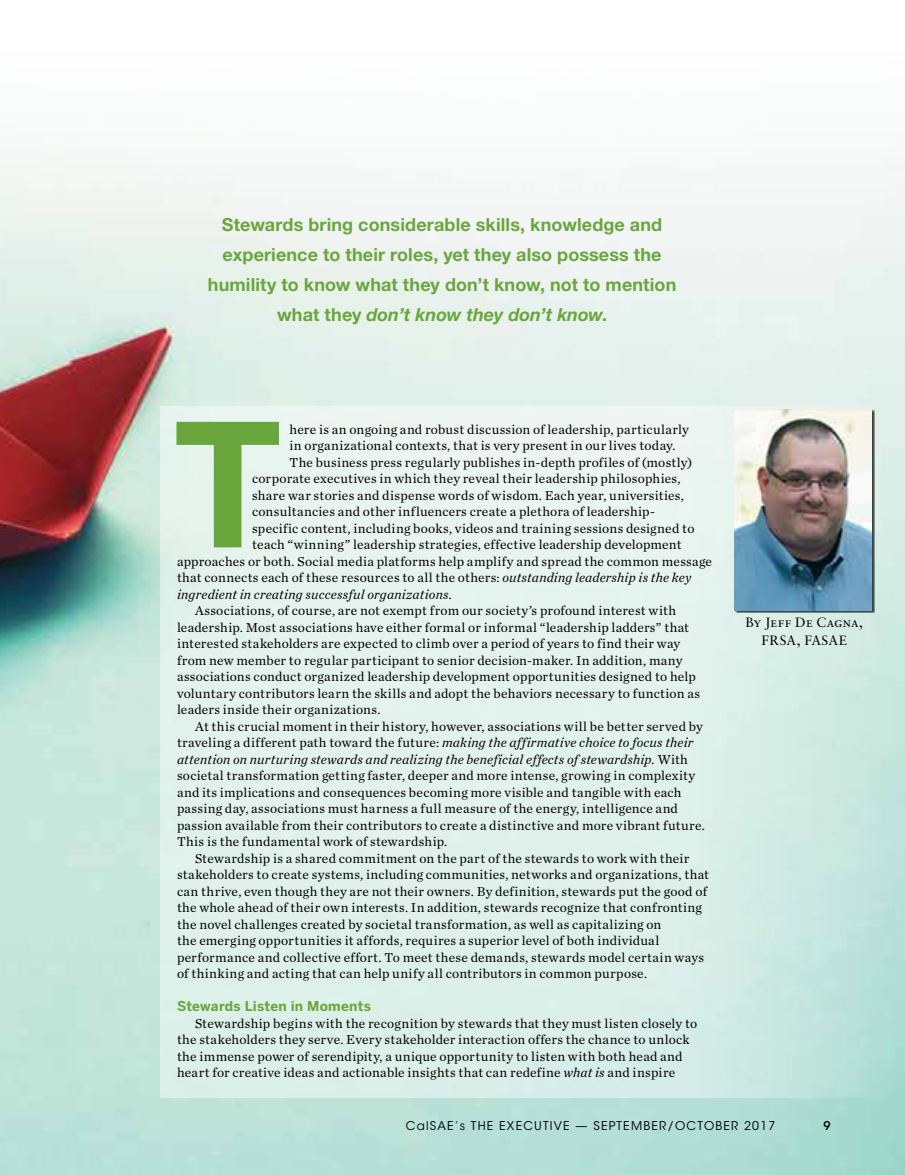
<style>
.page{position:relative;width:905px;height:1175px;background:#fff}
.page>*{position:absolute;margin:0;border:0;box-sizing:border-box;transform-origin:0 0}
.t1{font:700 18px/30px "Helvetica Neue LT Std";letter-spacing:.005em;color:#69a73d;text-align:center}
.t2{font:13.5px/16.5px "Chronicle Text G1";letter-spacing:.02em;color:#000}
.t3{font:italic 13.5px "Chronicle Text G1";letter-spacing:.015em;color:#000}
.t4{font:13.5px/18px "Sabon LT Std";letter-spacing:.02em;color:#000;text-align:center}
.t5{font:700 13.5px "Benton Sans";letter-spacing:.02em;color:#69a73d}
.t6{font:12px "ITC Avant Garde Std";letter-spacing:.1em;color:#000}
.t7{font:500 12px "ITC Avant Garde Std";color:#000}
.s1{font-style:italic}
</style>
<div class="page">
<img style="left:0;top:167px;width:904px;height:1007px">
<svg style="left:160px;top:406px;width:744px;height:692px;background:#ddefea"></svg>
<div style="left:735px;top:409px;width:140px;height:204px;background:#000;opacity:.75"></div>
<img style="left:734px;top:409px;width:137px;height:201px">
<svg style="left:176px;top:422px;width:103px;height:125px;background:#b4d4a6"></svg>
<h1 class="t1" style="left:208px;top:209px;width:470px">Stewards bring considerable skills, knowledge and experience to their roles, yet they also possess the humility to know what they don’t know, not to mention what they <span class="s1">don’t know they don’t know</span>.</h1>
<p class="t2" style="left:289px;top:420px;width:400px">here is an ongoing and robust discussion of leadership, particularly</p>
<p class="t2" style="left:289px;top:437px;width:387px">in organizational contexts, that is very present in our lives today.</p>
<p class="t2" style="left:289px;top:453px;width:404px">The business press regularly publishes in-depth profiles of (mostly)</p>
<p class="t2" style="left:252px;top:469px;width:430px">corporate executives in which they reveal their leadership philosophies,</p>
<p class="t2" style="left:252px;top:486px;width:433px">share war stories and dispense words of wisdom. Each year, universities,</p>
<p class="t2" style="left:252px;top:502px;width:404px">consultancies and other influencers create a plethora of leadership-</p>
<p class="t2" style="left:252px;top:519px;width:444px">specific content, including books, videos and training sessions designed to</p>
<p class="t2" style="left:252px;top:535px;width:431px">teach “winning” leadership strategies, effective leadership development</p>
<p class="t2" style="left:177px;top:552px;width:536px">approaches or both. Social media platforms help amplify and spread the common message</p>
<p class="t2" style="left:177px;top:568px;width:516px">that connects each of these resources to all the others: <span class="s1">outstanding leadership is the key</span></p>
<p class="t3" style="left:177px;top:584px;width:277px">ingredient in creating successful organizations.</p>
<p class="t2" style="left:177px;top:601px;width:524px;text-indent:18px">Associations, of course, are not exempt from our society’s profound interest with leadership. Most associations have either formal or informal “leadership ladders” that interested stakeholders are expected to climb over a period of years to find their way from new member to regular participant to senior decision-maker. In addition, many associations conduct organized leadership development opportunities designed to help voluntary contributors learn the skills and adopt the behaviors necessary to function as leaders inside their organizations.</p>
<p class="t2" style="left:177px;top:717px;width:529px;text-indent:18px">At this crucial moment in their history, however, associations will be better served by traveling a different path toward the future: <span class="s1">making the affirmative choice to focus their attention on nurturing stewards and realizing the beneficial effects of stewardship.</span> With societal transformation getting faster, deeper and more intense, growing in complexity and its implications and consequences becoming more visible and tangible with each passing day, associations must harness a full measure of the energy, intelligence and passion available from their contributors to create a distinctive and more vibrant future.<br>This is the fundamental work of stewardship.</p>
<p class="t2" style="left:177px;top:849px;width:533px;text-indent:18px">Stewardship is a shared commitment on the part of the stewards to work with their stakeholders to create systems, including communities, networks and organizations, that can thrive, even though they are not their owners. By definition, stewards put the good of the whole ahead of their own interests. In addition, stewards recognize that confronting the novel challenges created by societal transformation, as well as capitalizing on<br>the emerging opportunities it affords, requires a superior level of both individual performance and collective effort. To meet these demands, stewards model certain ways of thinking and acting that can help unify all contributors in common purpose.</p>
<p class="t5" style="left:177px;top:998px;width:196px">Stewards Listen in Moments</p>
<p class="t2" style="left:177px;top:1014px;width:522px;text-indent:18px">Stewardship begins with the recognition by stewards that they must listen closely to the stakeholders they serve. Every stakeholder interaction offers the chance to unlock the immense power of serendipity, a unique opportunity to listen with both head and heart for creative ideas and actionable insights that can redefine <span class="s1">what is</span> and inspire</p>
<p class="t4" style="left:745px;top:613px;width:119px">By Jeff De Cagna,<br>FRSA, FASAE</p>
<p class="t6" style="left:406px;top:1118px;width:371px">CalSAE’s THE EXECUTIVE — SEPTEMBER/OCTOBER 2017</p>
<p class="t7" style="left:823px;top:1118px;width:9px">9</p>
</div>
